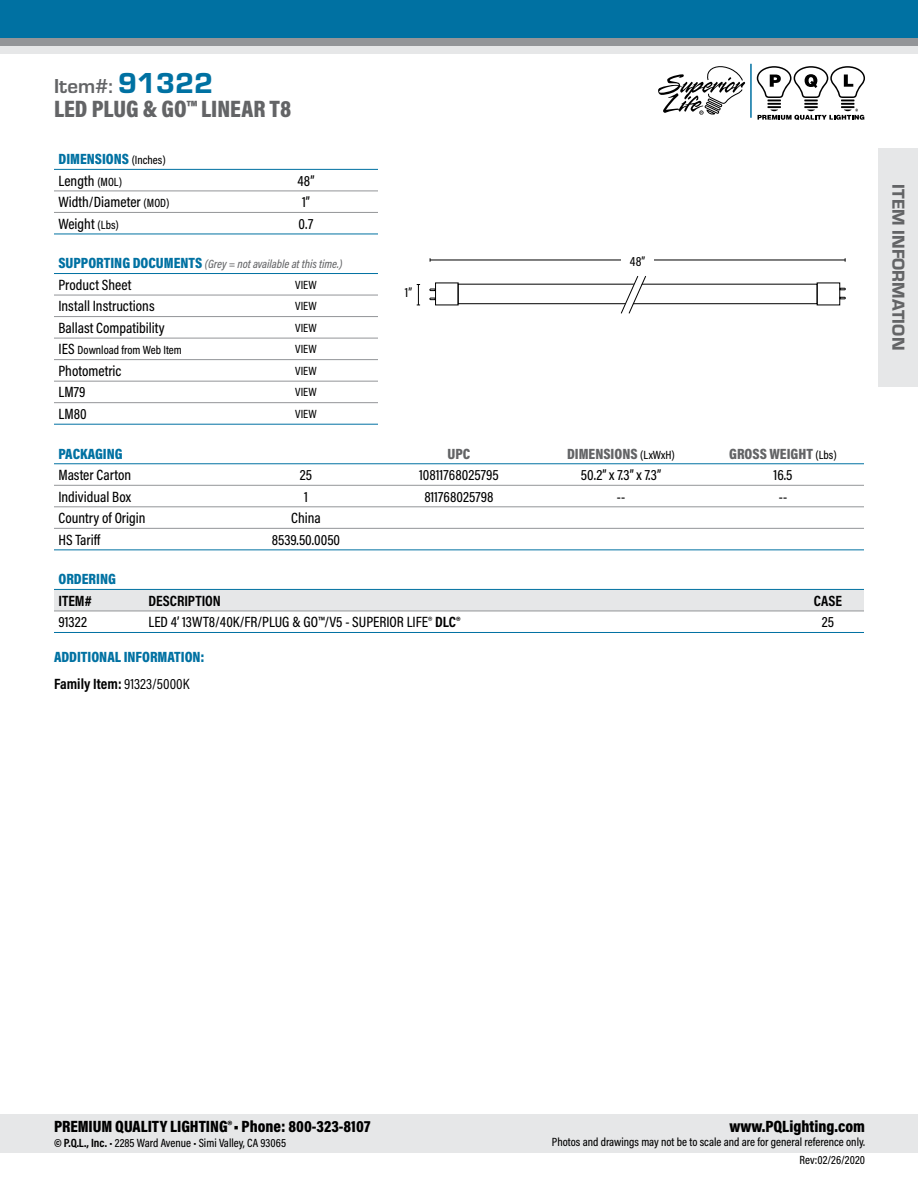
<style>
.page{position:relative;width:918px;height:1188px;background:#fff}
.page>*{position:absolute;margin:0;border:0;box-sizing:border-box;transform-origin:0 0}
.t1{font:900 24px "Acumin Pro Cond";color:#636466}
.t2{font:700 21px "Eurostile";color:#636466}
.t3{font:18px "Eurostile Hea";letter-spacing:.005em;color:#636466}
.t4{font:900 16.5px "Acumin Pro Cond";color:#000}
.t5{font:500 15px "Acumin Pro Cond";color:#000}
.t6{font:900 15px "Acumin Pro Cond";color:#0071a2}
.t7{font:700 15px "Acumin Pro Cond";color:#000}
.t8{font:900 15px "Acumin Pro Cond";color:#636466}
.t9{font:500 13.5px "Acumin Pro Cond";color:#000}
.t10{font:500 12px/18px "Acumin Pro Cond";color:#000;text-align:right}
.t11{font:italic 500 12px "Acumin Pro Cond";color:#636466}
.s1{font-family:"Eurostile Hea";font-weight:400;font-size:30px;color:#0071a2}
.s2{font-weight:500;font-size:12px;color:#000}
.s3{font-size:12px}
.s4{font-weight:900;font-style:normal;font-size:15px;color:#0071a2}
.s5{font-size:15px}
.s6{font-weight:700}
.s7{font-weight:400}
</style>
<div class="page">
<svg style="left:658px;top:66px;width:87px;height:49px"></svg>
<hr style="left:750px;top:64px;width:2px;height:54px;background:#0071a2">
<svg style="left:757px;top:66px;width:108px;height:54px"></svg>
<div style="left:0;top:1114px;width:918px;height:39px;background:#e6e7e8"></div>
<div style="left:0;top:36px;width:918px;height:18px;background:#e6e7e8"></div>
<div style="left:0;top:29px;width:918px;height:17px;background:#939598"></div>
<div style="left:0;top:0;width:918px;height:37px;background:#0071a2"></div>
<hr style="left:54px;top:485px;width:180px;height:1px;background:#939598">
<hr style="left:234px;top:485px;width:144px;height:1px;background:#939598">
<hr style="left:378px;top:485px;width:162px;height:1px;background:#939598">
<hr style="left:540px;top:485px;width:162px;height:1px;background:#939598">
<hr style="left:702px;top:485px;width:162px;height:1px;background:#939598">
<hr style="left:54px;top:463px;width:180px;height:1px;background:#0071a2">
<hr style="left:234px;top:463px;width:144px;height:1px;background:#0071a2">
<hr style="left:378px;top:463px;width:162px;height:1px;background:#0071a2">
<hr style="left:540px;top:463px;width:162px;height:1px;background:#0071a2">
<hr style="left:702px;top:463px;width:162px;height:1px;background:#0071a2">
<hr style="left:54px;top:507px;width:180px;height:1px;background:#939598">
<hr style="left:234px;top:507px;width:144px;height:1px;background:#939598">
<hr style="left:378px;top:507px;width:162px;height:1px;background:#939598">
<hr style="left:540px;top:507px;width:162px;height:1px;background:#939598">
<hr style="left:702px;top:507px;width:162px;height:1px;background:#939598">
<hr style="left:54px;top:528px;width:180px;height:1px;background:#939598">
<hr style="left:234px;top:528px;width:144px;height:1px;background:#939598">
<hr style="left:378px;top:528px;width:162px;height:1px;background:#939598">
<hr style="left:540px;top:528px;width:162px;height:1px;background:#939598">
<hr style="left:702px;top:528px;width:162px;height:1px;background:#939598">
<hr style="left:54px;top:549px;width:180px;height:1px;background:#0071a2">
<hr style="left:234px;top:549px;width:144px;height:1px;background:#0071a2">
<hr style="left:378px;top:549px;width:162px;height:1px;background:#0071a2">
<hr style="left:540px;top:549px;width:162px;height:1px;background:#0071a2">
<hr style="left:702px;top:549px;width:162px;height:1px;background:#0071a2">
<div style="left:54px;top:590px;width:810px;height:21px;background:#e6e7e8"></div>
<hr style="left:54px;top:589px;width:90px;height:1px;background:#0071a2">
<hr style="left:144px;top:589px;width:648px;height:1px;background:#0071a2">
<hr style="left:792px;top:589px;width:72px;height:1px;background:#0071a2">
<hr style="left:54px;top:611px;width:90px;height:1px;background:#939598">
<hr style="left:144px;top:611px;width:648px;height:1px;background:#939598">
<hr style="left:792px;top:611px;width:72px;height:1px;background:#939598">
<hr style="left:54px;top:632px;width:90px;height:1px;background:#0071a2">
<hr style="left:144px;top:632px;width:648px;height:1px;background:#0071a2">
<hr style="left:792px;top:632px;width:72px;height:1px;background:#0071a2">
<hr style="left:54px;top:169px;width:180px;height:1px;background:#0071a2">
<hr style="left:234px;top:169px;width:144px;height:1px;background:#0071a2">
<hr style="left:54px;top:191px;width:180px;height:1px;background:#939598">
<hr style="left:234px;top:191px;width:144px;height:1px;background:#939598">
<hr style="left:54px;top:212px;width:180px;height:1px;background:#939598">
<hr style="left:234px;top:212px;width:144px;height:1px;background:#939598">
<hr style="left:54px;top:234px;width:180px;height:1px;background:#0071a2">
<hr style="left:234px;top:234px;width:144px;height:1px;background:#0071a2">
<hr style="left:54px;top:273px;width:180px;height:1px;background:#0071a2">
<hr style="left:234px;top:273px;width:144px;height:1px;background:#0071a2">
<hr style="left:54px;top:424px;width:180px;height:1px;background:#0071a2">
<hr style="left:234px;top:424px;width:144px;height:1px;background:#0071a2">
<hr style="left:54px;top:295px;width:180px;height:1px;background:#939598">
<hr style="left:234px;top:295px;width:144px;height:1px;background:#939598">
<hr style="left:54px;top:316px;width:180px;height:1px;background:#939598">
<hr style="left:234px;top:316px;width:144px;height:1px;background:#939598">
<hr style="left:54px;top:338px;width:180px;height:1px;background:#939598">
<hr style="left:234px;top:338px;width:144px;height:1px;background:#939598">
<hr style="left:54px;top:359px;width:180px;height:1px;background:#939598">
<hr style="left:234px;top:359px;width:144px;height:1px;background:#939598">
<hr style="left:54px;top:381px;width:180px;height:1px;background:#939598">
<hr style="left:234px;top:381px;width:144px;height:1px;background:#939598">
<hr style="left:54px;top:402px;width:180px;height:1px;background:#939598">
<hr style="left:234px;top:402px;width:144px;height:1px;background:#939598">
<hr style="left:430px;top:260px;width:415px;height:1px;background:#000">
<div style="left:621px;top:251px;width:33px;height:21px;background:#fff"></div>
<svg style="left:417px;top:284px;width:3px;height:22px"></svg>
<div style="left:878px;top:148px;width:40px;height:238px;background:#e6e7e8"></div>
<div style="left:458px;top:284px;width:360px;height:20px;border:1px solid #000"></div>
<div style="left:817px;top:283px;width:23px;height:22px;border:1px solid #000"></div>
<svg style="left:840px;top:288px;width:6px;height:2px"></svg>
<svg style="left:840px;top:297px;width:6px;height:2px"></svg>
<div style="left:435px;top:283px;width:24px;height:22px;border:1px solid #000"></div>
<svg style="left:430px;top:298px;width:6px;height:2px"></svg>
<svg style="left:430px;top:289px;width:6px;height:2px"></svg>
<svg style="left:621px;top:276px;width:25px;height:38px"></svg>
<p class="t2" style="left:54px;top:71px;width:161px">Item#: <span class="s1">91322</span></p>
<p class="t1" style="left:54px;top:93px;width:239px">LED PLUG &amp; GO™ LINEAR T8</p>
<p class="t6" style="left:58px;top:149px;width:109px">DIMENSIONS <span class="s2">(Inches)</span></p>
<p class="t5" style="left:58px;top:171px;width:65px">Length <span class="s3">(MOL)</span></p>
<p class="t5" style="left:298px;top:171px;width:18px">48”</p>
<p class="t5" style="left:58px;top:192px;width:112px">Width/Diameter <span class="s3">(MOD)</span></p>
<p class="t5" style="left:302px;top:192px;width:9px">1”</p>
<p class="t5" style="left:58px;top:214px;width:62px">Weight <span class="s3">(Lbs)</span></p>
<p class="t5" style="left:299px;top:214px;width:16px">0.7</p>
<p class="t11" style="left:58px;top:256px;width:285px"><span class="s4">SUPPORTING DOCUMENTS</span> (Grey = not available at this time.)</p>
<p class="t5" style="left:58px;top:275px;width:75px">Product Sheet</p>
<p class="t10" style="left:295px;top:275px;width:23px">VIEW</p>
<p class="t5" style="left:58px;top:296px;width:98px">Install Instructions</p>
<p class="t10" style="left:295px;top:297px;width:23px">VIEW</p>
<p class="t5" style="left:58px;top:318px;width:108px">Ballast Compatibility</p>
<p class="t10" style="left:295px;top:318px;width:23px">VIEW</p>
<p class="t10" style="left:58px;top:341px;width:125px"><span class="s5">IES</span> Download from Web Item</p>
<p class="t10" style="left:295px;top:340px;width:23px">VIEW</p>
<p class="t5" style="left:58px;top:361px;width:65px">Photometric</p>
<p class="t10" style="left:295px;top:361px;width:23px">VIEW</p>
<p class="t5" style="left:58px;top:383px;width:28px">LM79</p>
<p class="t10" style="left:295px;top:383px;width:23px">VIEW</p>
<p class="t5" style="left:58px;top:404px;width:30px">LM80</p>
<p class="t10" style="left:295px;top:404px;width:23px">VIEW</p>
<p class="t9" style="left:405px;top:283px;width:9px">1”</p>
<p class="t9" style="left:630px;top:253px;width:17px">48”</p>
<p class="t6" style="left:58px;top:444px;width:66px">PACKAGING</p>
<p class="t8" style="left:448px;top:444px;width:24px">UPC</p>
<p class="t8" style="left:567px;top:444px;width:109px">DIMENSIONS <span class="s2">(LxWxH)</span></p>
<p class="t8" style="left:729px;top:444px;width:109px">GROSS WEIGHT <span class="s2">(Lbs)</span></p>
<p class="t5" style="left:58px;top:465px;width:74px">Master Carton</p>
<p class="t5" style="left:300px;top:465px;width:14px">25</p>
<p class="t5" style="left:419px;top:465px;width:81px">10811768025795</p>
<p class="t5" style="left:581px;top:465px;width:82px">50.2” x 7.3” x 7.3”</p>
<p class="t5" style="left:774px;top:465px;width:20px">16.5</p>
<p class="t5" style="left:58px;top:487px;width:74px">Individual Box</p>
<p class="t5" style="left:304px;top:487px;width:5px">1</p>
<p class="t5" style="left:424px;top:487px;width:71px">811768025798</p>
<p class="t5" style="left:617px;top:487px;width:10px">--</p>
<p class="t5" style="left:779px;top:487px;width:10px">--</p>
<p class="t5" style="left:59px;top:508px;width:88px">Country of Origin</p>
<p class="t5" style="left:291px;top:508px;width:31px">China</p>
<p class="t5" style="left:59px;top:530px;width:43px">HS Tariff</p>
<p class="t5" style="left:272px;top:530px;width:70px">8539.50.0050</p>
<p class="t6" style="left:58px;top:569px;width:59px">ORDERING</p>
<p class="t7" style="left:58px;top:591px;width:35px">ITEM#</p>
<p class="t7" style="left:148px;top:591px;width:74px">DESCRIPTION</p>
<p class="t7" style="left:814px;top:591px;width:30px">CASE</p>
<p class="t5" style="left:58px;top:612px;width:30px">91322</p>
<p class="t5" style="left:148px;top:612px;width:313px">LED 4’ 13WT8/40K/FR/PLUG &amp; GO™/V5 - SUPERIOR LIFE® <span class="s6">DLC®</span></p>
<p class="t5" style="left:822px;top:612px;width:14px">25</p>
<p class="t6" style="left:54px;top:647px;width:152px">ADDITIONAL INFORMATION:</p>
<p class="t7" style="left:54px;top:673px;width:137px">Family Item: <span class="s7">91323/5000K</span></p>
<p class="t3" style="left:911px;top:184px;width:168px;rotate:90deg">ITEM INFORMATION</p>
<p class="t4" style="left:54px;top:1115px;width:318px">PREMIUM QUALITY LIGHTING®• Phone: 800-323-8107</p>
<p class="t10" style="left:54px;top:1133px;width:234px"><span class="s6">© P.Q.L., Inc.</span> • 2285 Ward Avenue • Simi Valley, CA 93065</p>
<p class="t4" style="left:729px;top:1115px;width:137px">www.PQLighting.com</p>
<p class="t10" style="left:552px;top:1133px;width:315px">Photos and drawings may not be to scale and are for general reference only.<br>Rev:02/26/2020</p>
</div>
